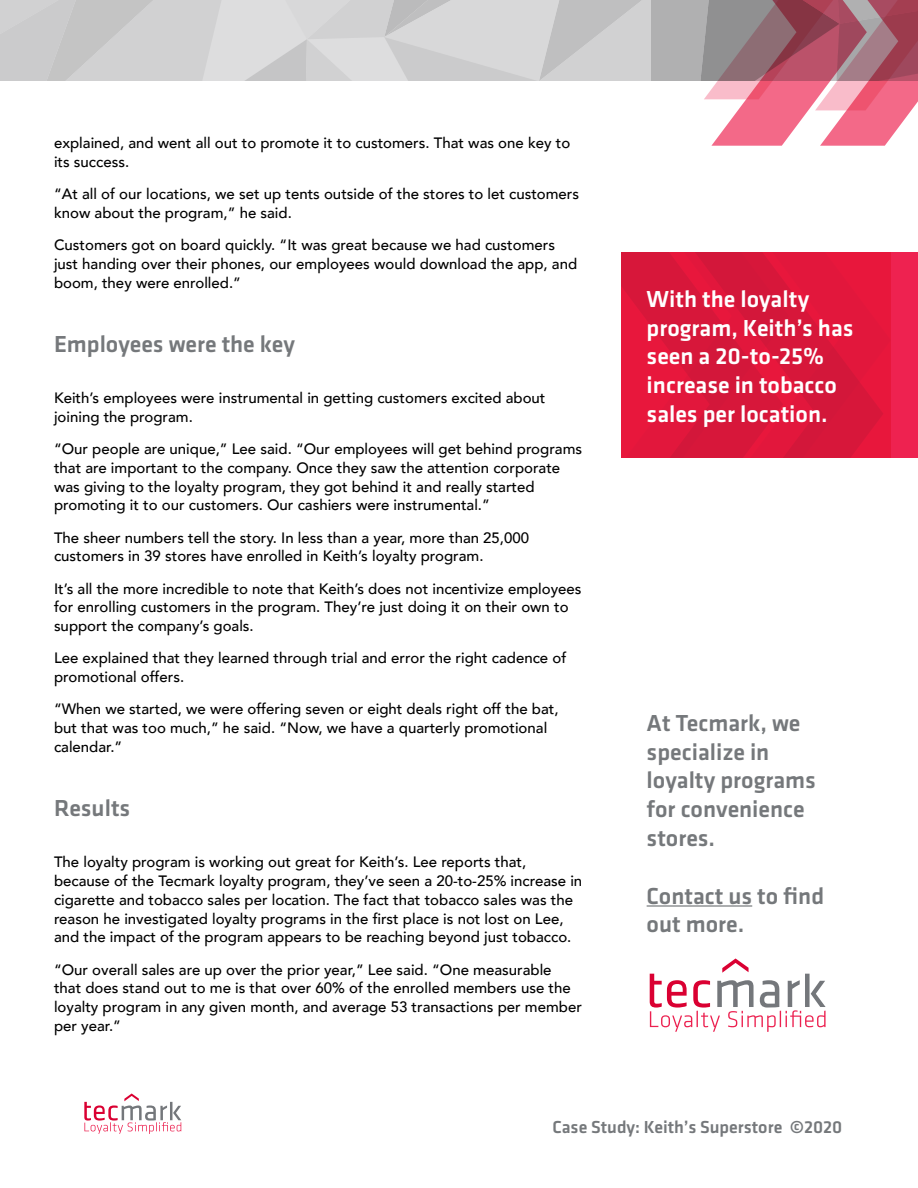
<style>
.page{position:relative;width:918px;height:1188px;background:#fff}
.page>*{position:absolute;margin:0;border:0;box-sizing:border-box;transform-origin:0 0}
.t1{font:500 24px/28.8px "Klavika Basic";color:#75787b}
.t2{font:500 24px/28.8px "Klavika Basic";color:#fff}
.t3{font:500 18px "Klavika Basic";color:#75787b}
.t4{font:500 15px/18.8px "Avenir";color:#000}
</style>
<div class="page">
<svg style="left:84px;top:1094px;width:97px;height:40px"></svg>
<svg style="left:0;top:0;width:918px;height:146px"></svg>
<div style="left:621px;top:253px;width:297px;height:205px;background:#ee2250"></div>
<svg style="left:621px;top:253px;width:270px;height:205px;background:#dd173a"></svg>
<hr style="left:647px;top:905px;width:105px;height:2px;background:#75787b">
<svg style="left:650px;top:959px;width:176px;height:73px"></svg>
<p class="t4" style="left:54px;top:133px;width:518px">explained, and went all out to promote it to customers. That was one key to its success.</p>
<p class="t4" style="left:54px;top:184px;width:527px">“At all of our locations, we set up tents outside of the stores to let customers know about the program,” he said.</p>
<p class="t4" style="left:54px;top:235px;width:525px">Customers got on board quickly. “It was great because we had customers just handing over their phones, our employees would download the app, and boom, they were enrolled.”</p>
<h1 class="t1" style="left:54px;top:329px;width:242px">Employees were the key</h1>
<p class="t4" style="left:54px;top:388px;width:493px">Keith’s employees were instrumental in getting customers excited about joining the program.</p>
<p class="t4" style="left:54px;top:439px;width:530px">“Our people are unique,” Lee said. “Our employees will get behind programs that are important to the company. Once they saw the attention corporate was giving to the loyalty program, they got behind it and really started promoting it to our customers. Our cashiers were instrumental.”</p>
<p class="t4" style="left:54px;top:527px;width:477px">The sheer numbers tell the story. In less than a year, more than 25,000 customers in 39 stores have enrolled in Keith’s loyalty program.</p>
<p class="t4" style="left:54px;top:578px;width:529px">It’s all the more incredible to note that Keith’s does not incentivize employees for enrolling customers in the program. They’re just doing it on their own to support the company’s goals.</p>
<p class="t4" style="left:54px;top:648px;width:514px">Lee explained that they learned through trial and error the right cadence of promotional offers.</p>
<p class="t4" style="left:54px;top:699px;width:506px">“When we started, we were offering seven or eight deals right off the bat, but that was too much,” he said. “Now, we have a quarterly promotional calendar.”</p>
<h1 class="t1" style="left:54px;top:793px;width:78px">Results</h1>
<p class="t4" style="left:54px;top:852px;width:530px">The loyalty program is working out great for Keith’s. Lee reports that, because of the Tecmark loyalty program, they’ve seen a 20-to-25% increase in cigarette and tobacco sales per location. The fact that tobacco sales was the reason he investigated loyalty programs in the first place is not lost on Lee, and the impact of the program appears to be reaching beyond just tobacco.</p>
<p class="t4" style="left:54px;top:959px;width:529px">“Our overall sales are up over the prior year,” Lee said. “One measurable that does stand out to me is that over 60% of the enrolled members use the loyalty program in any given month, and average 53 transactions per member per year.”</p>
<h1 class="t2" style="left:647px;top:284px;width:208px">With the loyalty program, Keith’s has seen a 20-to-25% increase in tobacco sales per location.</h1>
<h1 class="t1" style="left:647px;top:708px;width:171px">At Tecmark, we specialize in loyalty programs for convenience stores.</h1>
<h1 class="t1" style="left:647px;top:881px;width:179px">Contact us to find out more.</h1>
<p class="t3" style="left:552px;top:1115px;width:291px">Case Study: Keith’s Superstore ©2020</p>
</div>
